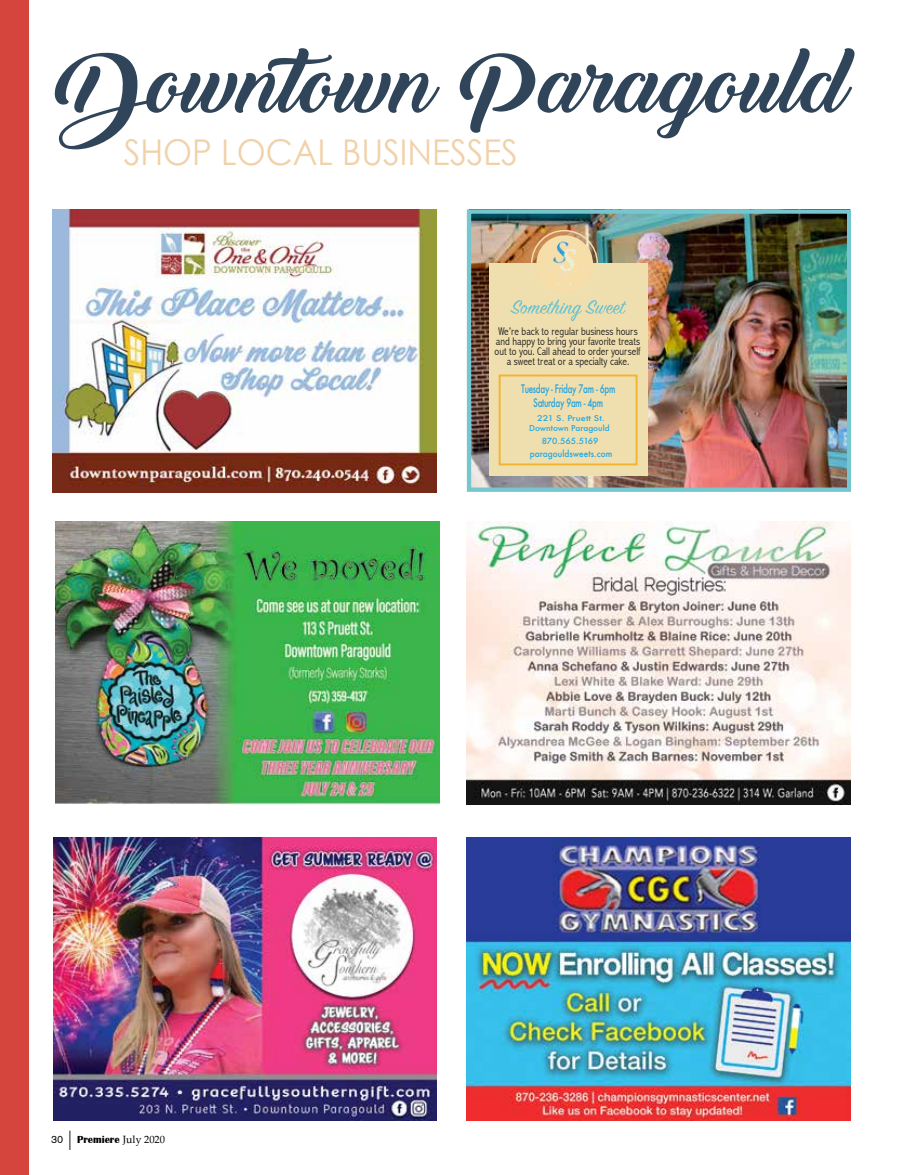
<style>
.page{position:relative;width:905px;height:1175px;background:#fff}
.page>*{position:absolute;margin:0;border:0;box-sizing:border-box;transform-origin:0 0}
.t1{font:79.8px "Backto Black Demo";color:#304559;scale:1.08 1}
.t2{font:35.55px "Century Gothic";color:#f1d1a8;scale:.94 1}
.t3{font:500 11.4px/13.8px "Futura";letter-spacing:-.035em;color:#28a3dd;text-align:center;scale:.7 1}
.t4{font:300 condensed 11.1px/10.1px "Abadi";color:#221f1f;text-align:center}
.t5{font:700 10.5px "Britannic";color:#000}
.t6{font:500 9px "Futura";color:#27a7df;scale:.93 1}
.t7{font:500 8.25px "Futura";color:#27a7df;scale:1.05 1}
.t8{font:500 7.95px "Futura";color:#27a7df}
.t9{font:500 7.65px "Futura";color:#27a7df;scale:1.19 1}
.s1{font-family:"Akzidenz Grotesk BQ";font-weight:400}
.s2{font-family:"Akzidenz Grotesk BQ";font-weight:400;font-size:21px}
.s3{font-family:"Palatino";font-weight:400}
</style>
<div class="page">
<img style="left:466px;top:838px;width:384px;height:282px">
<img style="left:466px;top:521px;width:384px;height:283px">
<img style="left:56px;top:521px;width:383px;height:283px">
<img style="left:53px;top:838px;width:384px;height:282px">
<div style="left:0;top:0;width:28px;height:1174px;background:#d5453e"></div>
<img style="left:53px;top:209px;width:384px;height:283px">
<img style="left:472px;top:214px;width:373px;height:273px">
<div style="left:489px;top:263px;width:158px;height:212px;background:#efdfaf"></div>
<svg style="left:510px;top:299px;width:116px;height:22px"></svg>
<div style="left:536px;top:235px;width:57px;height:57px;background:#f7dea8;border-radius:50%"></div>
<div style="left:531px;top:230px;width:67px;height:67px;border:1px solid #f4e0ab;border-radius:50%"></div>
<div style="left:498px;top:374px;width:139px;height:91px;border:2px solid #f1b531"></div>
<div style="left:467px;top:209px;width:383px;height:283px;border:4px solid #76c6d0"></div>
<img style="left:539px;top:237px;width:50px;height:50px">
<h1 class="t1" style="left:56px;top:39px;width:736px">Downtown Paragould</h1>
<h2 class="t2" style="left:124px;top:131px;width:421px">SHOP LOCAL BUSINESSES</h2>
<p class="t4" style="left:494px;top:326px;width:147px">We’re back to regular business hours and happy to bring your favorite treats out to you. Call ahead to order yourself a sweet treat or a specialty cake.</p>
<p class="t3" style="left:521px;top:382px;width:136px">Tuesday - Friday 7am - 6pm<br>Saturday 9am - 4pm</p>
<p class="t5" style="left:51px;top:1133px;width:116px"><span class="s1">30</span> <span class="s2">|</span> Premiere <span class="s3">July 2020</span></p>
<p class="t9" style="left:537px;top:413px;width:58px">221 S. Pruett St.</p>
<p class="t8" style="left:529px;top:423px;width:82px">Downtown Paragould</p>
<p class="t7" style="left:542px;top:435px;width:56px">870.565.5169</p>
<p class="t6" style="left:530px;top:448px;width:90px">paragouldsweets.com</p>
</div>
